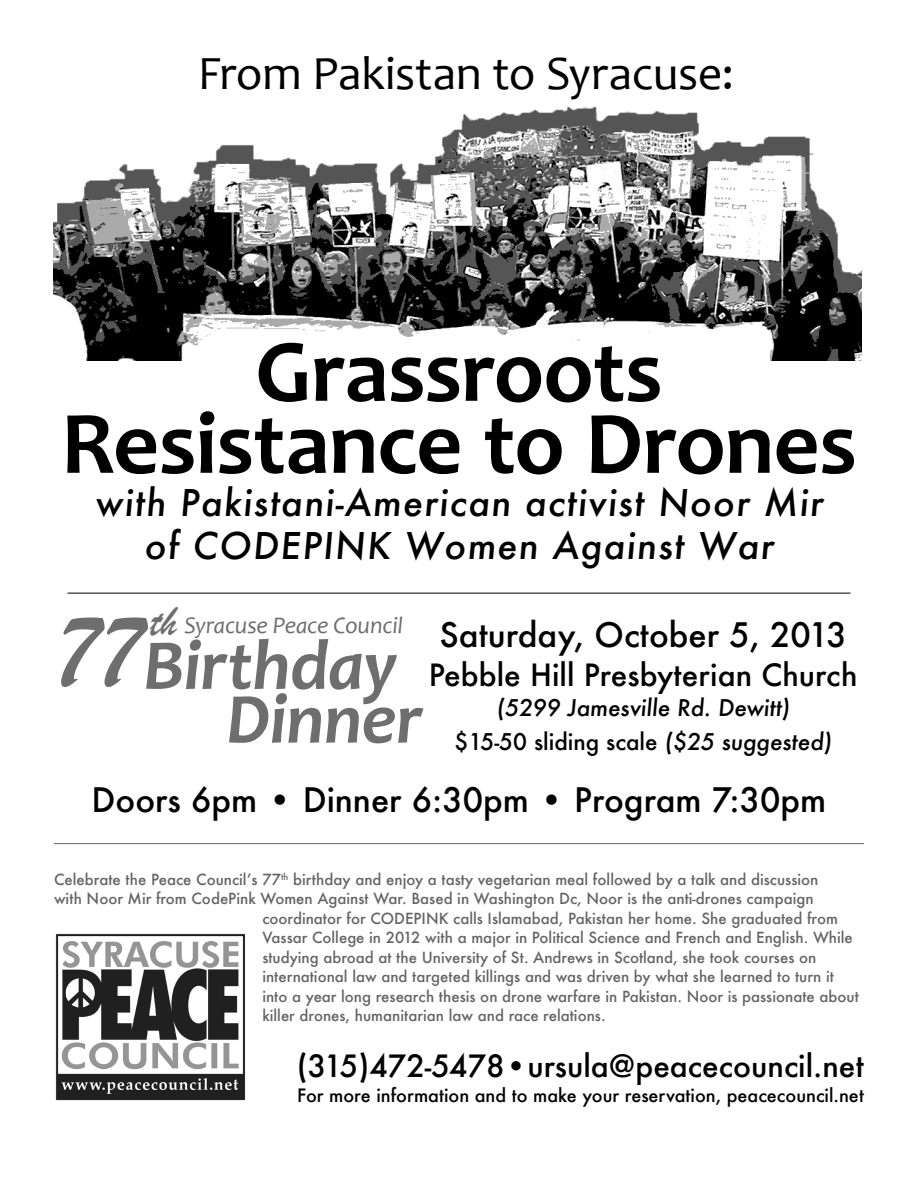
<style>
.page{position:relative;width:918px;height:1188px;background:#fff}
.page>*{position:absolute;margin:0;border:0;box-sizing:border-box;transform-origin:0 0}
.t1{font:111.15px "Brush Script";color:#6e6e6e;scale:.88 1}
.t2{font:700 90px/72px "Candara";letter-spacing:-.01em;color:#000;text-align:center}
.t3{font:italic 700 72px "Candara";letter-spacing:-.01em;color:#6e6e6e}
.t4{font:48px "Candara";letter-spacing:-.01em;color:#000}
.t5{font:43.65px "Brush Script";color:#6e6e6e}
.t6{font:500 36px/43.2px "Futura";color:#000;text-align:center}
.t7{font:500 33px "Futura";color:#000}
.t8{font:500 30px "Futura";color:#000}
.t9{font:italic 23.85px "Candara";letter-spacing:-.005em;color:#6e6e6e}
.t10{font:500 22.5px "Futura";color:#000}
.t11{font:500 18px "Futura";color:#000}
.t12{font:500 15px "Futura";color:#646464}
</style>
<div class="page">
<img style="left:55px;top:933px;width:191px;height:168px">
<img style="left:54px;top:106px;width:808px;height:250px">
<hr style="left:54px;top:843px;width:810px;height:1px;background:#646464">
<hr style="left:68px;top:593px;width:782px;height:1px;background:#000">
<svg style="left:61px;top:337px;width:799px;height:24px"></svg>
<p class="t4" style="left:198px;top:43px;width:538px">From Pakistan to Syracuse:</p>
<p class="t2" style="left:61px;top:334px;width:797px">Grassroots<br>Resistance to Drones</p>
<p class="t6" style="left:95px;top:481px;width:734px">with Pakistani-American activist Noor Mir of CODEPINK Women Against War</p>
<p class="t1" style="left:54px;top:584px;width:99px">77</p>
<p class="t5" style="left:150px;top:595px;width:28px">th</p>
<p class="t9" style="left:184px;top:611px;width:220px">Syracuse Peace Council</p>
<p class="t7" style="left:440px;top:613px;width:409px">Saturday, October 5, 2013</p>
<p class="t8" style="left:429px;top:655px;width:430px">Pebble Hill Presbyterian Church</p>
<p class="t10" style="left:497px;top:693px;width:297px">(5299 Jamesville Rd. Dewitt)</p>
<p class="t10" style="left:455px;top:726px;width:381px">$15-50 sliding scale ($25 suggested)</p>
<p class="t7" style="left:92px;top:777px;width:736px">Doors 6pm • Dinner 6:30pm • Program 7:30pm</p>
<p class="t3" style="left:143px;top:620px;width:255px">Birthday</p>
<p class="t3" style="left:226px;top:674px;width:198px">Dinner</p>
<p class="t12" style="left:54px;top:869px;width:766px">Celebrate the Peace Council’s 77<sup>th</sup> birthday and enjoy a tasty vegetarian meal followed by a talk and discussion</p>
<p class="t12" style="left:54px;top:888px;width:761px">with Noor Mir from CodePink Women Against War. Based in Washington Dc, Noor is the anti-drones campaign</p>
<p class="t12" style="left:262px;top:908px;width:577px">coordinator for CODEPINK calls Islamabad, Pakistan her home. She graduated from</p>
<p class="t12" style="left:262px;top:927px;width:592px">Vassar College in 2012 with a major in Political Science and French and English. While</p>
<p class="t12" style="left:262px;top:947px;width:555px">studying abroad at the University of St. Andrews in Scotland, she took courses on</p>
<p class="t12" style="left:262px;top:966px;width:573px">international law and targeted killings and was driven by what she learned to turn it</p>
<p class="t12" style="left:262px;top:986px;width:598px">into a year long research thesis on drone warfare in Pakistan. Noor is passionate about</p>
<p class="t12" style="left:262px;top:1005px;width:345px">killer drones, humanitarian law and race relations.</p>
<p class="t8" style="left:297px;top:1045px;width:569px">(315)472-5478•ursula@peacecouncil.net</p>
<p class="t11" style="left:297px;top:1083px;width:568px">For more information and to make your reservation, peacecouncil.net</p>
</div>
